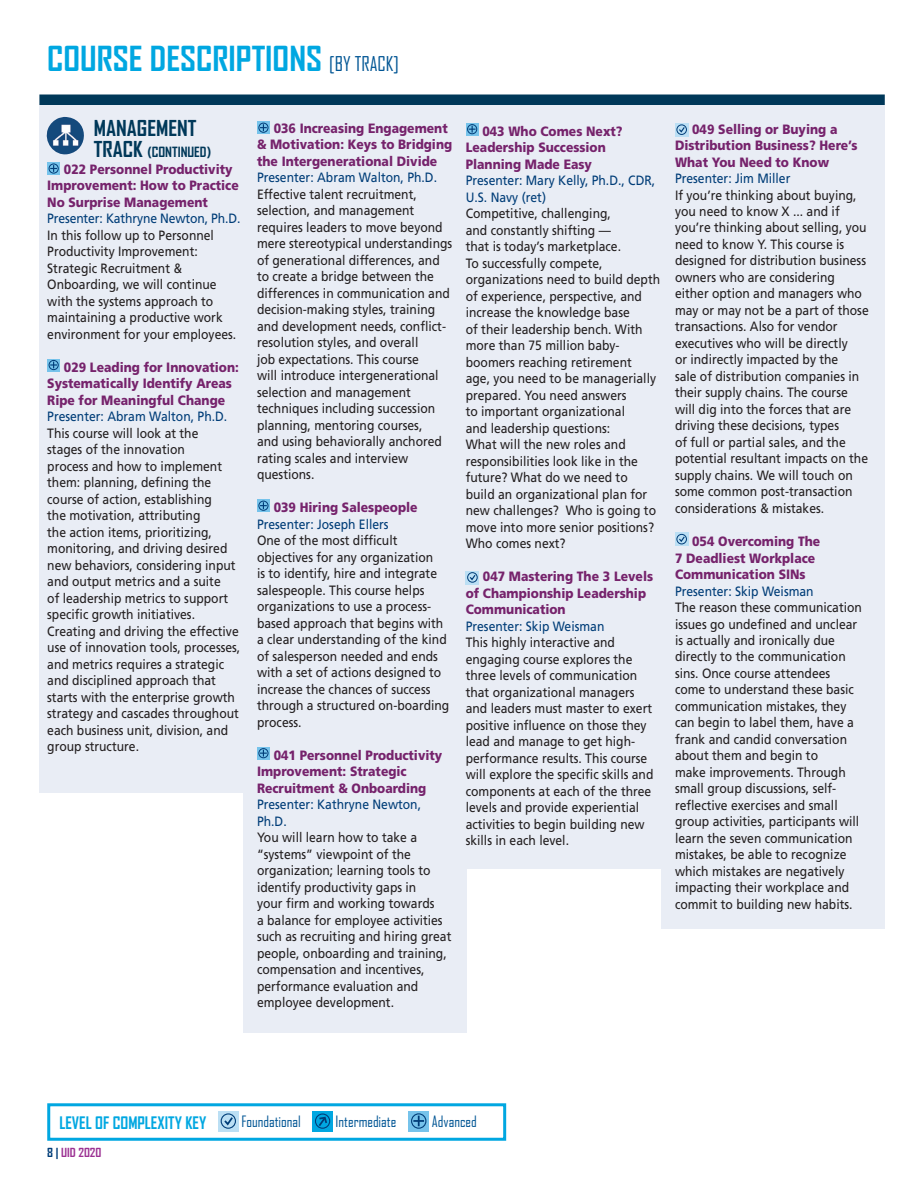
<style>
.page{position:relative;width:918px;height:1188px;background:#fff}
.page>*{position:absolute;margin:0;border:0;box-sizing:border-box;transform-origin:0 0}
.t1{font:700 33px "Agency FB";color:#00a7e1;scale:1.06 1}
.t2{font:700 21px "Agency FB";color:#003859;scale:1.06 1}
.t3{font:700 16.5px "Agency FB";color:#00a7e1}
.t4{font:15px "Agency FB";color:#005594}
.t5{font:13.5px/16.5px "Frutiger";color:#231f20;scale:.9 1}
.t6{font:900 13.5px/16.5px "Frutiger";color:#76236c;scale:.9 1}
.t7{font:13.5px/16.5px "Frutiger";color:#003d78;scale:.9 1}
.t8{font:700 13.5px "Agency FB";color:#003859;scale:1.06 1}
.t9{font:700 12px "Agency FB";color:#9c3293;scale:1.06 1}
.s1{font-weight:400;font-size:19.5px;color:#005594}
.s2{font-size:21px}
.s3{color:#003d78}
</style>
<div class="page">
<div style="left:39px;top:105px;width:218px;height:688px;background:#e9edf5"></div>
<div style="left:452px;top:105px;width:224px;height:763px;background:#e9edf5"></div>
<div style="left:662px;top:105px;width:223px;height:824px;background:#e9edf5"></div>
<div style="left:243px;top:105px;width:223px;height:927px;background:#e9edf5"></div>
<svg style="left:47px;top:162px;width:13px;height:13px"></svg>
<div style="left:49px;top:164px;width:10px;height:9px;border:1px solid #003d78;border-radius:50%"></div>
<svg style="left:50px;top:165px;width:7px;height:7px"></svg>
<svg style="left:47px;top:359px;width:13px;height:13px"></svg>
<div style="left:49px;top:360px;width:10px;height:10px;border:1px solid #003d78;border-radius:50%"></div>
<svg style="left:50px;top:362px;width:7px;height:6px"></svg>
<svg style="left:257px;top:121px;width:13px;height:13px"></svg>
<div style="left:259px;top:123px;width:9px;height:10px;border:1px solid #003d78;border-radius:50%"></div>
<svg style="left:260px;top:124px;width:7px;height:7px"></svg>
<svg style="left:257px;top:499px;width:13px;height:13px"></svg>
<div style="left:259px;top:501px;width:9px;height:10px;border:1px solid #003d78;border-radius:50%"></div>
<svg style="left:260px;top:502px;width:7px;height:7px"></svg>
<svg style="left:257px;top:747px;width:13px;height:13px"></svg>
<div style="left:259px;top:748px;width:9px;height:10px;border:1px solid #003d78;border-radius:50%"></div>
<svg style="left:260px;top:750px;width:7px;height:7px"></svg>
<svg style="left:466px;top:123px;width:13px;height:13px"></svg>
<div style="left:467px;top:124px;width:10px;height:10px;border:1px solid #003d78;border-radius:50%"></div>
<svg style="left:469px;top:126px;width:7px;height:7px"></svg>
<div style="left:466px;top:571px;width:13px;height:13px;background:#bbdff4"></div>
<div style="left:467px;top:572px;width:11px;height:11px;border:1px solid #003d78;border-radius:50%"></div>
<svg style="left:469px;top:574px;width:8px;height:7px"></svg>
<svg style="left:675px;top:123px;width:13px;height:14px"></svg>
<div style="left:677px;top:125px;width:10px;height:10px;border:1px solid #003d78;border-radius:50%"></div>
<svg style="left:678px;top:126px;width:8px;height:8px"></svg>
<svg style="left:675px;top:533px;width:13px;height:13px"></svg>
<div style="left:677px;top:534px;width:10px;height:10px;border:1px solid #003d78;border-radius:50%"></div>
<svg style="left:678px;top:535px;width:8px;height:8px"></svg>
<img style="left:46px;top:117px;width:38px;height:38px">
<div style="left:218px;top:1111px;width:20px;height:20px;background:#bbdff4"></div>
<div style="left:221px;top:1113px;width:15px;height:16px;border:1px solid #003d78;border-radius:50%"></div>
<svg style="left:222px;top:1115px;width:13px;height:12px"></svg>
<div style="left:313px;top:1111px;width:20px;height:20px;background:#00a7e1"></div>
<div style="left:315px;top:1113px;width:15px;height:16px;border:1px solid #003d78;border-radius:50%"></div>
<svg style="left:317px;top:1116px;width:11px;height:12px"></svg>
<svg style="left:409px;top:1111px;width:20px;height:20px"></svg>
<div style="left:411px;top:1113px;width:15px;height:16px;border:1px solid #003d78;border-radius:50%"></div>
<svg style="left:413px;top:1116px;width:11px;height:10px"></svg>
<div style="left:47px;top:1103px;width:459px;height:38px;border:3px solid #00a7e1"></div>
<div style="left:39px;top:94px;width:846px;height:11px;background:#003859"></div>
<h1 class="t1" style="left:47px;top:39px;width:333px">COURSE DESCRIPTIONS <span class="s1">[BY TRACK]</span></h1>
<h2 class="t2" style="left:94px;top:115px;width:98px">MANAGEMENT</h2>
<p class="t8" style="left:94px;top:144px;width:112px"><span class="s2">TRACK</span> (CONTINUED)</p>
<p class="t6" style="left:47px;top:161px;width:214px;text-indent:17px">022 Personnel Productivity<br>Improvement: How to Practice<br>No Surprise Management</p>
<p class="t7" style="left:47px;top:210px;width:216px">Presenter: Kathryne Newton, Ph.D.</p>
<p class="t5" style="left:47px;top:227px;width:212px">In this follow up to Personnel<br>Productivity Improvement:<br>Strategic Recruitment &amp;<br>Onboarding, we will continue with the systems approach to maintaining a productive work environment for your employees.</p>
<p class="t6" style="left:47px;top:359px;width:214px;text-indent:17px">029 Leading for Innovation:<br>Systematically Identify Areas<br>Ripe for Meaningful Change</p>
<p class="t7" style="left:47px;top:408px;width:202px">Presenter: Abram Walton, Ph.D.</p>
<p class="t5" style="left:47px;top:425px;width:216px">This course will look at the<br>stages of the innovation<br>process and how to implement them: planning, defining the course of action, establishing<br>the motivation, attributing<br>the action items, prioritizing, monitoring, and driving desired new behaviors, considering input and output metrics and a suite<br>of leadership metrics to support specific growth initiatives.<br>Creating and driving the effective use of innovation tools, processes, and metrics requires a strategic and disciplined approach that starts with the enterprise growth strategy and cascades throughout each business unit, division, and group structure.</p>
<p class="t6" style="left:257px;top:120px;width:218px;text-indent:17px">036 Increasing Engagement &amp; Motivation: Keys to Bridging the Intergenerational Divide</p>
<p class="t7" style="left:257px;top:169px;width:202px">Presenter: Abram Walton, Ph.D.</p>
<p class="t5" style="left:257px;top:186px;width:218px">Effective talent recruitment, selection, and management requires leaders to move beyond mere stereotypical understandings of generational differences, and to create a bridge between the differences in communication and decision-making styles, training and development needs, conflict&shy;resolution styles, and overall<br>job expectations. This course<br>will introduce intergenerational selection and management techniques including succession planning, mentoring courses,<br>and using behaviorally anchored rating scales and interview questions.</p>
<p class="t6" style="left:274px;top:499px;width:161px">039 Hiring Salespeople</p>
<p class="t7" style="left:257px;top:516px;width:148px">Presenter: Joseph Ellers</p>
<p class="t5" style="left:257px;top:532px;width:215px">One of the most difficult objectives for any organization<br>is to identify, hire and integrate salespeople. This course helps organizations to use a process&shy;based approach that begins with a clear understanding of the kind of salesperson needed and ends with a set of actions designed to increase the chances of success through a structured on-boarding process.</p>
<p class="t6" style="left:257px;top:747px;width:207px;text-indent:17px">041 Personnel Productivity<br>Improvement: Strategic<br>Recruitment &amp; Onboarding</p>
<p class="t7" style="left:257px;top:796px;width:184px">Presenter: Kathryne Newton,<br>Ph.D.</p>
<p class="t5" style="left:257px;top:829px;width:218px">You will learn how to take a “systems” viewpoint of the organization; learning tools to identify productivity gaps in<br>your firm and working towards<br>a balance for employee activities such as recruiting and hiring great people, onboarding and training, compensation and incentives, performance evaluation and employee development.</p>
<p class="t6" style="left:466px;top:123px;width:176px;text-indent:17px">043 Who Comes Next?<br>Leadership Succession<br>Planning Made Easy</p>
<p class="t7" style="left:466px;top:172px;width:212px">Presenter: Mary Kelly, Ph.D., CDR,<br>U.S. Navy (ret)</p>
<p class="t5" style="left:466px;top:205px;width:218px">Competitive, challenging,<br>and constantly shifting —<br>that is today’s marketplace.<br>To successfully compete, organizations need to build depth of experience, perspective, and increase the knowledge base<br>of their leadership bench. With more than 75 million baby&shy;boomers reaching retirement<br>age, you need to be managerially prepared. You need answers<br>to important organizational<br>and leadership questions:<br>What will the new roles and responsibilities look like in the future? What do we need to<br>build an organizational plan for new challenges? Who is going to move into more senior positions?<br>Who comes next?</p>
<p class="t6" style="left:466px;top:568px;width:210px;text-indent:17px">047 Mastering The 3 Levels of Championship Leadership<br>Communication</p>
<p class="t7" style="left:466px;top:618px;width:156px">Presenter: Skip Weisman</p>
<p class="t5" style="left:466px;top:634px;width:210px">This highly interactive and engaging course explores the three levels of communication that organizational managers and leaders must master to exert positive influence on those they lead and manage to get high&shy;performance results. This course will explore the specific skills and components at each of the three levels and provide experiential activities to begin building new skills in each level.</p>
<p class="t6" style="left:675px;top:121px;width:204px;text-indent:17px">049 Selling or Buying a<br>Distribution Business? Here’s<br>What You Need to Know</p>
<p class="t7" style="left:675px;top:170px;width:130px">Presenter: Jim Miller</p>
<p class="t5" style="left:675px;top:187px;width:217px">If you’re thinking about buying, you need to know X ... and if you’re thinking about selling, you need to know Y. This course is designed for distribution business owners who are considering either option and managers who may or may not be a part of those transactions. Also for vendor executives who will be directly<br>or indirectly impacted by the<br>sale of distribution companies in their supply chains. The course will dig into the forces that are driving these decisions, types<br>of full or partial sales, and the potential resultant impacts on the supply chains. We will touch on some common post-transaction considerations &amp; mistakes.</p>
<p class="t6" style="left:675px;top:533px;width:163px;text-indent:17px">054 Overcoming The<br>7 Deadliest Workplace<br>Communication SINs</p>
<p class="t7" style="left:675px;top:583px;width:156px">Presenter: Skip Weisman</p>
<p class="t5" style="left:675px;top:599px;width:209px">The reason these communication issues go undefined and unclear is actually and ironically due directly to the communication sins. Once course attendees come to understand these basic communication mistakes, they can begin to label them, have a frank and candid conversation about them and begin to<br>make improvements. Through small group discussions, self&shy;reflective exercises and small group activities, participants will learn the seven communication mistakes, be able to recognize which mistakes are negatively impacting their workplace and commit to building new habits.</p>
<p class="t3" style="left:59px;top:1112px;width:148px">LEVEL OF COMPLEXITY KEY</p>
<p class="t4" style="left:241px;top:1112px;width:61px">Foundational</p>
<p class="t4" style="left:336px;top:1112px;width:62px">Intermediate</p>
<p class="t4" style="left:432px;top:1112px;width:46px">Advanced</p>
<p class="t9" style="left:47px;top:1145px;width:53px"><span class="s3">8 |</span> UID 2020</p>
</div>
